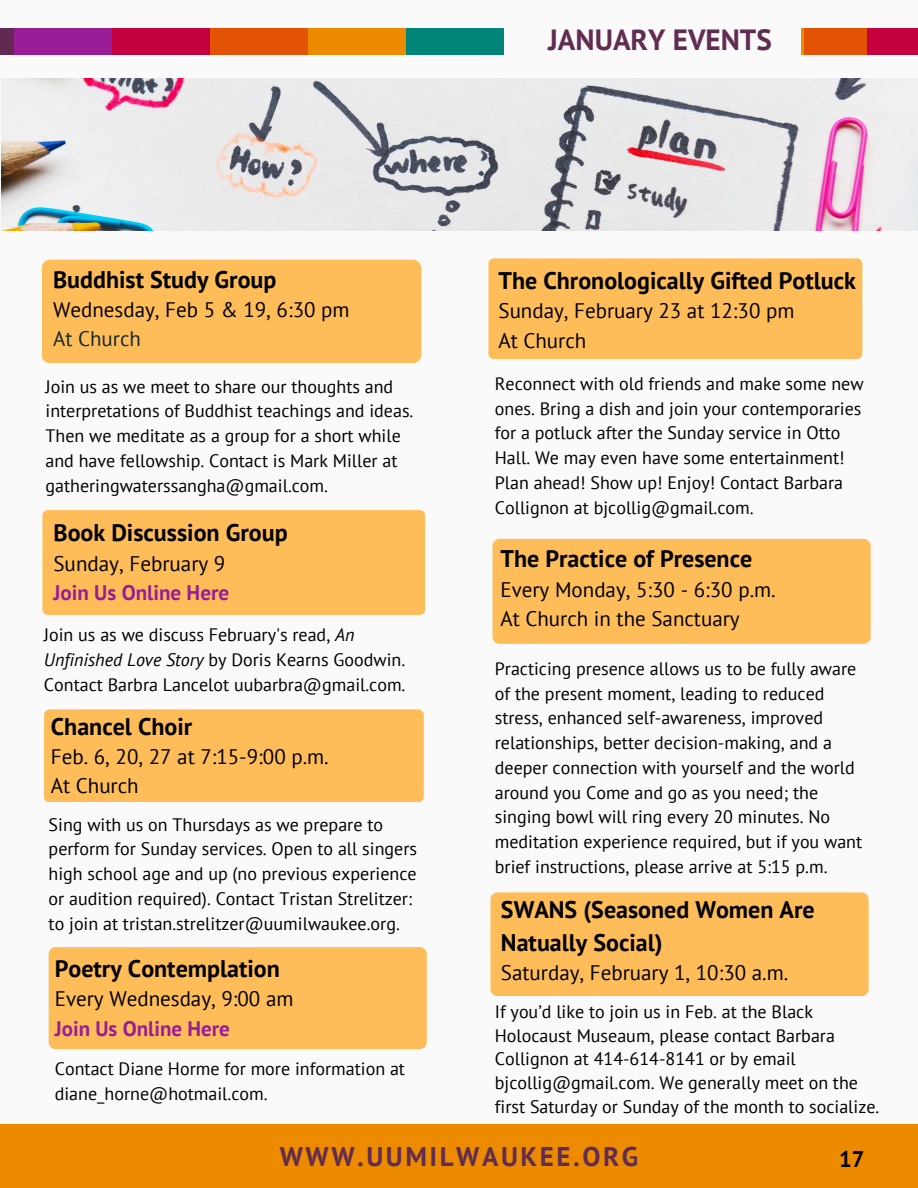
<style>
.page{position:relative;width:918px;height:1188px;background:#fafafa}
.page>*{position:absolute;margin:0;border:0;box-sizing:border-box;transform-origin:0 0}
.t1{font:700 29.1px "PT Sans";color:#612c51}
.t2{font:700 27px "PT Sans";letter-spacing:.095em;color:#612c51}
.t3{font:700 24px/32.7px "PT Sans";color:#000}
.t4{font:700 22.5px "PT Sans";color:#000}
.t5{font:21px/29.2px "PT Sans";color:#000}
.t6{font:18px/24.8px "PT Sans";color:#000}
.s1{color:#13292a}
.s2{font-weight:700;color:#981e97}
.s3{font-style:italic}
</style>
<div class="page">
<img style="left:1px;top:78px;width:917px;height:152px">
<div style="left:0;top:1124px;width:918px;height:64px;background:#ed8b00"></div>
<div style="left:42px;top:260px;width:379px;height:103px;background:#ffbd59;border-radius:9px"></div>
<div style="left:42px;top:510px;width:383px;height:105px;background:#ffbd59;border-radius:6px"></div>
<img style="left:0;top:28px;width:503px;height:26px">
<img style="left:801px;top:28px;width:117px;height:26px">
<div style="left:44px;top:709px;width:380px;height:93px;background:#ffbd59;border-radius:6px"></div>
<div style="left:488px;top:258px;width:374px;height:101px;background:#ffbd59;border-radius:6px"></div>
<div style="left:49px;top:947px;width:378px;height:102px;background:#ffbd59;border-radius:7px"></div>
<div style="left:490px;top:892px;width:379px;height:104px;background:#ffbd59;border-radius:7px"></div>
<div style="left:493px;top:539px;width:378px;height:105px;background:#ffbd59;border-radius:7px"></div>
<h1 class="t1" style="left:548px;top:21px;width:225px">JANUARY EVENTS</h1>
<h3 class="t3" style="left:53px;top:263px;width:225px">Buddhist Study Group</h3>
<h3 class="t5" style="left:53px;top:295px;width:298px">Wednesday, Feb 5 &amp; 19, 6:30 pm<br><span class="s1">At Church</span></h3>
<h2 class="t6" style="left:46px;top:374px;width:369px">Join us as we meet to share our thoughts and interpretations of Buddhist teachings and ideas.<br>Then we meditate as a group for a short while and have fellowship. Contact is Mark Miller at gatheringwaterssangha@gmail.com.</h2>
<p class="t3" style="left:53px;top:516px;width:236px">Book Discussion Group</p>
<p class="t5" style="left:53px;top:548px;width:177px">Sunday, February 9<br><span class="s2">Join Us Online Here</span></p>
<p class="t6" style="left:44px;top:622px;width:363px">Join us as we discuss February's read, <span class="s3">An<br>Unfinished Love Story</span> by Doris Kearns Goodwin.<br>Contact Barbra Lancelot uubarbra@gmail.com.</p>
<h3 class="t3" style="left:51px;top:710px;width:143px">Chancel Choir</h3>
<h3 class="t5" style="left:51px;top:742px;width:279px">Feb. 6, 20, 27 at 7:15-9:00 p.m.<br>At Church</h3>
<p class="t6" style="left:49px;top:812px;width:370px">Sing with us on Thursdays as we prepare to perform for Sunday services. Open to all singers high school age and up (no previous experience or audition required). Contact Tristan Strelitzer: to join at tristan.strelitzer@uumilwaukee.org.</p>
<p class="t3" style="left:55px;top:952px;width:227px">Poetry Contemplation</p>
<p class="t5" style="left:55px;top:984px;width:240px">Every Wednesday, 9:00 am<br><span class="s2">Join Us Online Here</span></p>
<h3 class="t6" style="left:55px;top:1056px;width:352px">Contact Diane Horme for more information at diane_horne@hotmail.com.</h3>
<p class="t3" style="left:499px;top:264px;width:359px">The Chronologically Gifted Potluck</p>
<p class="t5" style="left:499px;top:296px;width:297px">Sunday, February 23 at 12:30 pm<br>At Church</p>
<h2 class="t6" style="left:495px;top:371px;width:370px">Reconnect with old friends and make some new ones. Bring a dish and join your contemporaries for a potluck after the Sunday service in Otto Hall. We may even have some entertainment!<br>Plan ahead! Show up! Enjoy! Contact Barbara Collignon at bjcollig@gmail.com.</h2>
<p class="t3" style="left:500px;top:542px;width:253px">The Practice of Presence</p>
<p class="t5" style="left:500px;top:574px;width:277px">Every Monday, 5:30 - 6:30 p.m.<br>At Church in the Sanctuary</p>
<p class="t6" style="left:495px;top:656px;width:363px">Practicing presence allows us to be fully aware of the present moment, leading to reduced</p>
<h2 class="t6" style="left:495px;top:705px;width:369px">stress, enhanced self-awareness, improved relationships, better decision-making, and a deeper connection with yourself and the world around you Come and go as you need; the singing bowl will ring every 20 minutes. No meditation experience required, but if you want brief instructions, please arrive at 5:15 p.m.</h2>
<p class="t3" style="left:501px;top:893px;width:315px">SWANS (Seasoned Women Are<br>Natually Social)</p>
<p class="t5" style="left:501px;top:957px;width:289px">Saturday, February 1, 10:30 a.m.</p>
<h3 class="t6" style="left:495px;top:1000px;width:386px;line-height:23.7px">If you’d like to join us in Feb. at the Black Holocaust Museaum, please contact Barbara Collignon at 414-614-8141 or by email bjcollig@gmail.com. We generally meet on the first Saturday or Sunday of the month to socialize.</h3>
<p class="t2" style="left:280px;top:1138px;width:360px">WWW.UUMILWAUKEE.ORG</p>
<p class="t4" style="left:839px;top:1145px;width:27px">17</p>
</div>
